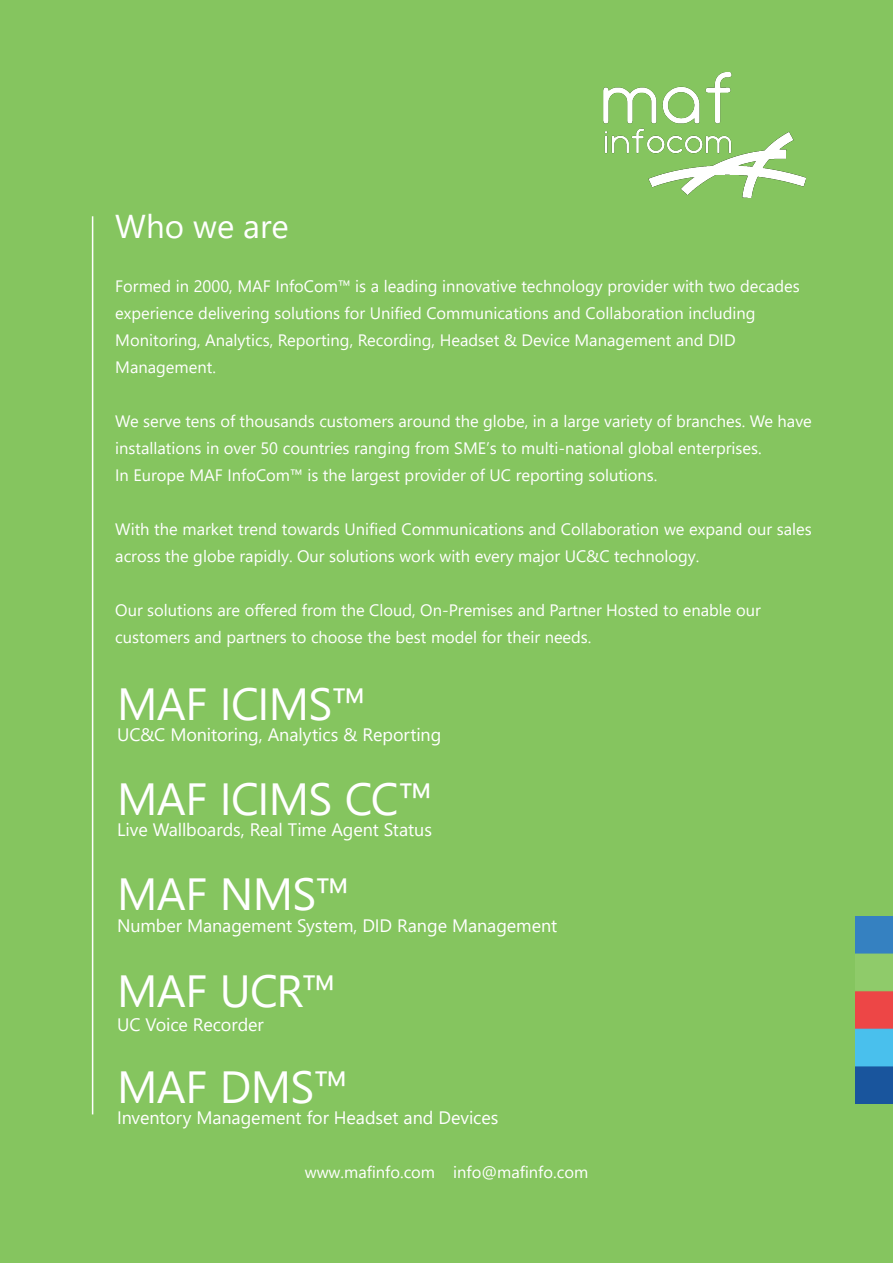
<style>
.page{position:relative;width:893px;height:1263px;background:#85c55f}
.page>*{position:absolute;margin:0;border:0;box-sizing:border-box;transform-origin:0 0}
.t1{font:45px "Segoe UI";letter-spacing:-.01em;color:#fff}
.t2{font:33px "Segoe UI";color:#fff}
.t3{font:18px "Segoe UI";letter-spacing:-.005em;color:#fff}
.t4{font:16.5px/27px "Segoe UI";color:#fff}
</style>
<div class="page">
<hr style="left:92px;top:216px;width:1px;height:898px;background:#fff">
<img style="left:855px;top:916px;width:38px;height:188px">
<img style="left:602px;top:72px;width:204px;height:126px">
<p class="t2" style="left:115px;top:196px;width:175px">Who we are</p>
<p class="t4" style="left:115px;top:272px;width:686px">Formed in 2000, MAF InfoCom™ is a leading innovative technology provider with two decades experience delivering solutions for Unified Communications and Collaboration including</p>
<p class="t4" style="left:115px;top:326px;width:622px">Monitoring, Analytics, Reporting, Recording, Headset &amp; Device Management and DID</p>
<p class="t4" style="left:115px;top:353px;width:102px">Management.</p>
<p class="t4" style="left:115px;top:407px;width:698px">We serve tens of thousands customers around the globe, in a large variety of branches. We have installations in over 50 countries ranging from SME’s to multi-national global enterprises.</p>
<p class="t4" style="left:115px;top:461px;width:544px">In Europe MAF InfoCom™ is the largest provider of UC reporting solutions.</p>
<p class="t4" style="left:115px;top:515px;width:698px">With the market trend towards Unified Communications and Collaboration we expand our sales across the globe rapidly. Our solutions work with every major UC&amp;C technology.</p>
<p class="t4" style="left:115px;top:596px;width:647px">Our solutions are offered from the Cloud, On-Premises and Partner Hosted to enable our</p>
<p class="t4" style="left:115px;top:623px;width:478px">customers and partners to choose the best model for their needs.</p>
<p class="t1" style="left:117px;top:661px;width:251px">MAF ICIMS™</p>
<p class="t3" style="left:117px;top:718px;width:326px">UC&amp;C Monitoring, Analytics &amp; Reporting</p>
<p class="t1" style="left:117px;top:757px;width:318px">MAF ICIMS CC™</p>
<p class="t3" style="left:117px;top:813px;width:316px">Live Wallboards, Real Time Agent Status</p>
<p class="t1" style="left:117px;top:852px;width:235px">MAF NMS™</p>
<p class="t3" style="left:117px;top:908px;width:442px">Number Management System, DID Range Management</p>
<p class="t1" style="left:117px;top:949px;width:221px">MAF UCR™</p>
<p class="t3" style="left:117px;top:1007px;width:148px">UC Voice Recorder</p>
<p class="t1" style="left:117px;top:1045px;width:233px">MAF DMS™</p>
<p class="t3" style="left:117px;top:1101px;width:383px">Inventory Management for Headset and Devices</p>
<p class="t4" style="left:305px;top:1157px;width:285px">www.mafinfo.com info@mafinfo.com</p>
</div>
